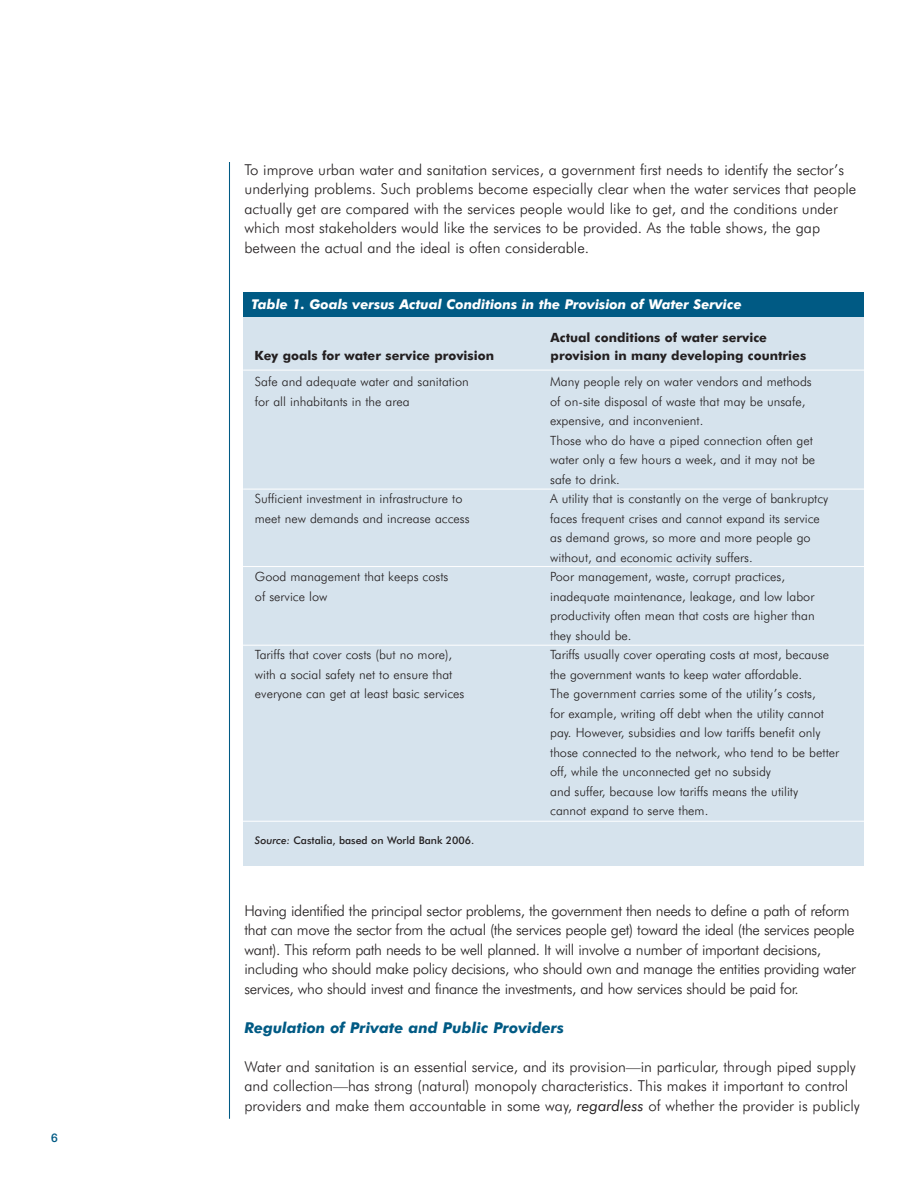
<style>
.page{position:relative;width:918px;height:1188px;background:#fff}
.page>*{position:absolute;margin:0;border:0;box-sizing:border-box;transform-origin:0 0}
.t1{font:300 15px/19.5px "Futura BT";color:#231f20}
.t2{font:300 15px/19.5px "Futura BT";letter-spacing:-.025em;color:#231f20}
.t3{font:italic 700 15px "Futura BT";color:#005a84}
.t4{font:italic 700 13.5px "Futura BT";color:#fff}
.t5{font:300 12.75px/19.5px "Futura BT";color:#231f20}
.t6{font:700 12.75px "Futura BT";color:#231f20}
.t7{font:500 12px "Helvetica Neue";color:#005a84}
.t8{font:500 10.5px "Futura BT";color:#231f20}
.s1{font-style:italic}
.s2{font-weight:400;font-style:italic}
</style>
<div class="page">
<hr style="left:229px;top:162px;width:1px;height:957px;background:#005a84">
<div style="left:243px;top:293px;width:621px;height:572px;background:#d6e3ed"></div>
<div style="left:243px;top:293px;width:621px;height:24px;background:#005a84"></div>
<hr style="left:243px;top:370px;width:621px;height:1px;background:#fff">
<hr style="left:243px;top:489px;width:621px;height:1px;background:#fff">
<hr style="left:243px;top:566px;width:621px;height:1px;background:#fff">
<hr style="left:243px;top:645px;width:621px;height:1px;background:#fff">
<hr style="left:243px;top:821px;width:621px;height:1px;background:#fff">
<p class="t7" style="left:51px;top:1134px;width:8px">6</p>
<p class="t1" style="left:244px;top:161px;width:613px">To improve urban water and sanitation services, a government first needs to identify the sector’s underlying problems. Such problems become especially clear when the water services that people actually get are compared with the services people would like to get, and the conditions under which most stakeholders would like the services to be provided. As the table shows, the gap between the actual and the ideal is often considerable.</p>
<p class="t4" style="left:251px;top:298px;width:492px">Table 1. Goals versus Actual Conditions in the Provision of Water Service</p>
<p class="t6" style="left:551px;top:332px;width:218px">Actual conditions of water service</p>
<p class="t6" style="left:255px;top:350px;width:241px">Key goals for water service provision</p>
<p class="t6" style="left:551px;top:350px;width:257px">provision in many developing countries</p>
<p class="t5" style="left:255px;top:373px;width:215px">Safe and adequate water and sanitation for all inhabitants in the area</p>
<p class="t5" style="left:255px;top:490px;width:216px">Sufficient investment in infrastructure to meet new demands and increase access</p>
<p class="t5" style="left:255px;top:568px;width:195px">Good management that keeps costs of service low</p>
<p class="t5" style="left:255px;top:646px;width:211px">Tariffs that cover costs (but no more), with a social safety net to ensure that everyone can get at least basic services</p>
<p class="t8" style="left:255px;top:836px;width:221px"><span class="s1">Source:</span> Castalia, based on World Bank 2006.</p>
<p class="t5" style="left:550px;top:373px;width:290px">Many people rely on water vendors and methods<br>of on-site disposal of waste that may be unsafe, expensive, and inconvenient.<br>Those who do have a piped connection often get water only a few hours a week, and it may not be safe to drink.<br>A utility that is constantly on the verge of bankruptcy faces frequent crises and cannot expand its service<br>as demand grows, so more and more people go without, and economic activity suffers.<br>Poor management, waste, corrupt practices, inadequate maintenance, leakage, and low labor productivity often mean that costs are higher than they should be.<br>Tariffs usually cover operating costs at most, because the government wants to keep water affordable.<br>The government carries some of the utility’s costs,<br>for example, writing off debt when the utility cannot pay. However, subsidies and low tariffs benefit only those connected to the network, who tend to be better off, while the unconnected get no subsidy<br>and suffer, because low tariffs means the utility<br>cannot expand to serve them.</p>
<p class="t2" style="left:244px;top:902px;width:613px">Having identified the principal sector problems, the government then needs to define a path of reform that can move the sector from the actual (the services people get) toward the ideal (the services people want). This reform path needs to be well planned. It will involve a number of important decisions, including who should make policy decisions, who should own and manage the entities providing water services, who should invest and finance the investments, and how services should be paid for.</p>
<p class="t3" style="left:244px;top:1021px;width:321px">Regulation of Private and Public Providers</p>
<p class="t1" style="left:244px;top:1058px;width:617px">Water and sanitation is an essential service, and its provision—in particular, through piped supply and collection—has strong (natural) monopoly characteristics. This makes it important to control providers and make them accountable in some way, <span class="s2">regardless</span> of whether the provider is publicly</p>
</div>
